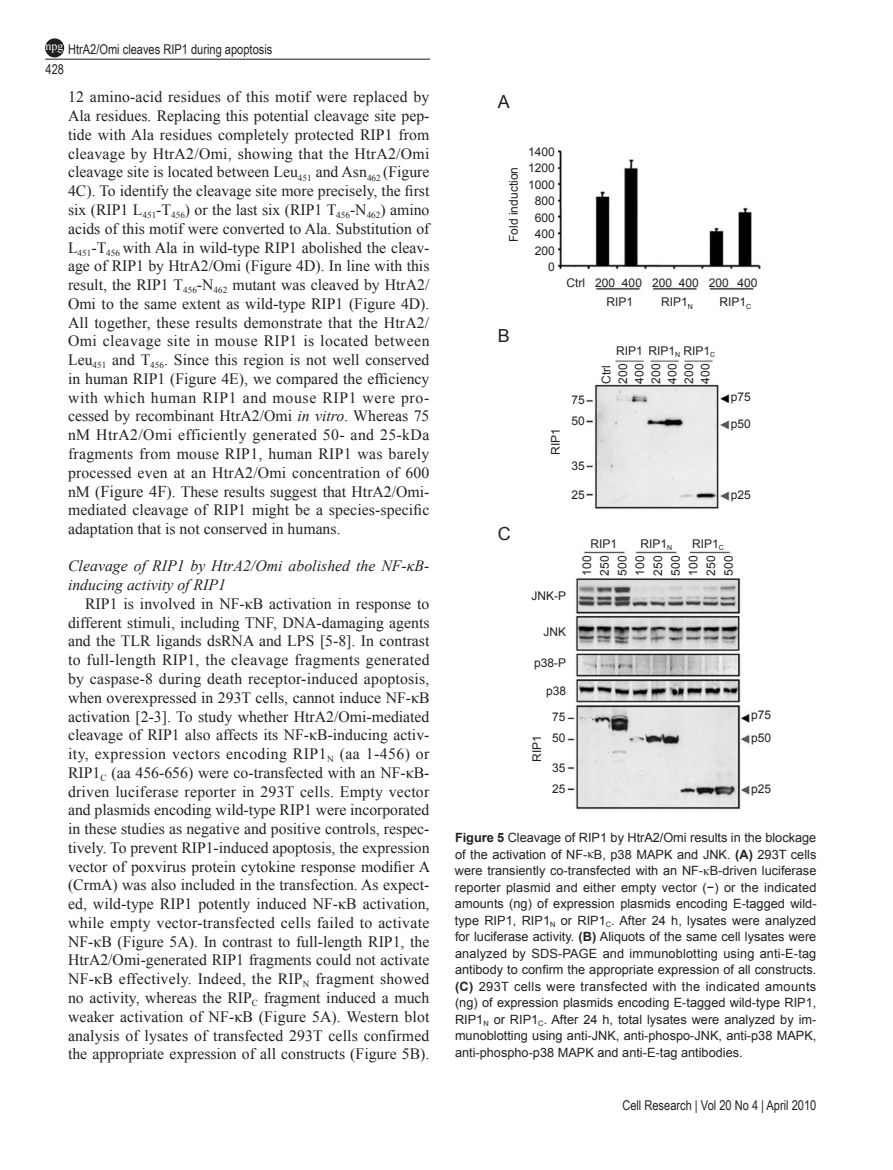
<style>
.page{position:relative;width:893px;height:1170px;background:#fff}
.page>*{position:absolute;margin:0;border:0;box-sizing:border-box;transform-origin:0 0}
.t1{font:18px "Arial";color:#231f20}
.t2{font:15.75px/18.8px "Times New Roman PSMT2";color:#231f20;text-align:justify}
.t3{font:15.75px/18.8px "Times New Roman";color:#231f20;text-align:justify}
.t4{font:15.75px/18.8px "Times New Roman PSMT2";letter-spacing:.02em;color:#231f20}
.t5{font:15.75px/18.8px "Times New Roman PSMT2";letter-spacing:.03em;color:#231f20}
.t6{font:15.75px/18.8px "Times New Roman";letter-spacing:.025em;color:#231f20}
.t7{font:15.75px "Times New Roman PS Italic MT2";letter-spacing:.005em;color:#231f20}
.t8{font:15.75px "Times New Roman PSMT2";letter-spacing:.04em;color:#231f20}
.t9{font:italic 15.75px "Times New Roman";color:#231f20}
.t10{font:13.5px "Arial Narrow";color:#231f20}
.t11{font:12.75px/16.5px "Arial";color:#231f20;text-align:justify}
.t12{font:12.75px/16.5px "Arial MT2";color:#231f20}
.t13{font:12px/16.5px "Arial";color:#231f20}
.t14{font:12px "Arial MT2";color:#231f20}
.t15{font:12px "Times New Roman PSMT2";color:#fff}
.s1{font-family:"Times New Roman PSMT2"}
.s2{font-family:"Times New Roman"}
.s3{font-style:italic}
.s4{font-family:"Times New Roman PSMT2";font-size:16.5px}
.s5{font-weight:700}
.s6{font-family:"Arial MT2"}
</style>
<div class="page">
<hr style="left:45px;top:59px;width:385px;height:1px;background:#231f20">
<div style="left:46px;top:39px;width:17px;height:18px;background:#231f20;border-radius:50%"></div>
<div style="left:45px;top:38px;width:19px;height:19px;border:2px solid #231f20;border-radius:50%"></div>
<img style="left:557px;top:150px;width:204px;height:660px">
<p class="t10" style="left:68px;top:39px;width:206px">HtrA2/Omi cleaves RIP1 during apoptosis</p>
<p class="t15" style="left:46px;top:38px;width:19px">npg</p>
<p class="t10" style="left:46px;top:59px;width:20px">428</p>
<p class="t2" style="left:68px;top:88px;width:363px">12 amino-acid residues of this motif were replaced by Ala residues. Replacing this potential cleavage site pep&shy;tide with Ala residues completely protected RIP1 from</p>
<p class="t3" style="left:68px;top:144px;width:363px">cleavage by HtrA2/Omi, showing that the HtrA2/Omi</p>
<p class="t2" style="left:68px;top:162px;width:363px">cleavage site is located between Leu<sub>451</sub> and Asn<sub>462</sub> (Figure</p>
<p class="t3" style="left:68px;top:181px;width:363px"><span class="s1">4C</span>). To identify the cleavage site more precisely, the first</p>
<p class="t2" style="left:68px;top:200px;width:363px">six (RIP1 L<sub>451</sub>-T<sub>456</sub>) or the last six (RIP1 T<sub>456</sub>-N<sub>462</sub>) amino acids of this motif were converted to Ala. Substitution of L<sub>451</sub>-T<sub>456</sub> with Ala in wild-type RIP1 abolished the cleav&shy;<span class="s2">age of RIP1 by HtrA2/Omi (</span>Figure 4D). In line with this</p>
<p class="t3" style="left:68px;top:275px;width:363px"><span class="s1">result, the RIP1 T</span><sub>456</sub><span class="s1">-N</span><sub>462</sub> mutant was cleaved by HtrA2/</p>
<p class="t2" style="left:68px;top:294px;width:363px">Omi to the same extent as wild-type RIP1 (Figure 4D).</p>
<p class="t3" style="left:68px;top:312px;width:363px">All together, these results demonstrate that the HtrA2/</p>
<p class="t5" style="left:68px;top:331px;width:363px">Omi cleavage site in mouse RIP1 is located between<br>Leu<sub>451</sub> and T<sub>456</sub>. Since this region is not well conserved</p>
<p class="t3" style="left:68px;top:369px;width:363px"><span class="s1">in human RIP1 (Figure 4E</span>), we compared the efficiency</p>
<p class="t8" style="left:68px;top:387px;width:363px">with which human RIP1 and mouse RIP1 were pro-</p>
<p class="t6" style="left:68px;top:406px;width:363px">cessed by recombinant HtrA2/Omi <span class="s3">in vitro</span><span class="s1">. Whereas 75 </span>nM HtrA2/Omi efficiently generated 50- and 25-kDa</p>
<p class="t4" style="left:68px;top:444px;width:363px">fragments from mouse RIP1, human RIP1 was barely</p>
<p class="t3" style="left:68px;top:462px;width:363px">processed even at an HtrA2/Omi concentration of 600 <span class="s1">nM (</span><span class="s4">Figure 4F</span>). These results suggest that HtrA2/Omi&shy;mediated cleavage of RIP1 might be a species-specific</p>
<p class="t2" style="left:68px;top:519px;width:274px">adaptation that is not conserved in humans.</p>
<p class="t7" style="left:68px;top:555px;width:363px">Cleavage of RIP1 by HtrA2/Omi abolished the NF-κB-</p>
<p class="t9" style="left:68px;top:574px;width:159px">inducing activity of RIP1</p>
<p class="t3" style="left:85px;top:594px;width:346px">RIP1 is involved in NF-κB activation in response to</p>
<p class="t2" style="left:68px;top:612px;width:363px">different stimuli, including TNF, DNA-damaging agents and the TLR ligands dsRNA and LPS [5-8]. In contrast to full-length RIP1, the cleavage fragments generated by caspase-8 during death receptor-induced apoptosis,</p>
<p class="t3" style="left:68px;top:687px;width:363px">when overexpressed in 293T cells, cannot induce NF-κB <span class="s1">activation [2-3]</span>. To study whether HtrA2/Omi-mediated cleavage of RIP1 also affects its NF-κB-inducing activ<span class="s1">-</span></p>
<p class="t5" style="left:68px;top:744px;width:363px">ity, expression vectors encoding RIP1<sub>N</sub> (aa 1-456) or</p>
<p class="t3" style="left:68px;top:763px;width:363px"><span class="s1">RIP1</span><sub>C</sub> (aa 456-656) were co-transfected with an NF-κB-</p>
<p class="t2" style="left:68px;top:781px;width:363px">driven luciferase reporter in 293T cells. Empty vector and plasmids encoding wild-type RIP1 were incorporated in these studies as negative and positive controls, respec&shy;tively. To prevent RIP1-induced apoptosis, the expression</p>
<p class="t3" style="left:68px;top:856px;width:364px">vector of poxvirus protein cytokine response modifier A</p>
<p class="t2" style="left:68px;top:875px;width:363px">(CrmA) was also included in the transfection. As expect-</p>
<p class="t3" style="left:68px;top:894px;width:363px">ed, wild-type RIP1 potently induced NF-κB activation,</p>
<p class="t4" style="left:68px;top:912px;width:363px">while empty vector-transfected cells failed to activate<br><span class="s2">NF-κB (</span>Figure 5A). In contrast to full-length RIP1, the</p>
<p class="t3" style="left:68px;top:950px;width:363px">HtrA2/Omi-generated RIP1 fragments could not activate<br>NF-κB effectively. Indeed, the RIP<sub>N</sub> <span class="s1">fragment showed</span></p>
<p class="t2" style="left:68px;top:987px;width:363px">no activity, whereas the RIP<sub>C</sub> fragment induced a much</p>
<p class="t3" style="left:68px;top:1006px;width:363px">weaker activation of NF-κB (<span class="s1">Figure 5A). Western blot</span></p>
<p class="t2" style="left:68px;top:1025px;width:363px">analysis of lysates of transfected 293T cells confirmed the appropriate expression of all constructs (Figure 5B).</p>
<p class="t1" style="left:498px;top:90px;width:14px">A</p>
<p class="t13" style="left:505px;top:242px;width:76px;rotate:-90deg">Fold induction</p>
<p class="t1" style="left:498px;top:324px;width:14px">B</p>
<p class="t1" style="left:498px;top:522px;width:14px">C</p>
<p class="t13" style="left:528px;top:143px;width:28px;text-align:right">1400<br>1200<br>1000<br>800<br>600<br>400<br>200<br>0</p>
<p class="t13" style="left:606px;top:272px;width:153px;line-height:19.8px;text-indent:-40px">Ctrl 200 400 200 400 200 400<br>RIP1</p>
<p class="t13" style="left:661px;top:294px;width:33px">RIP1<sub>N</sub></p>
<p class="t13" style="left:720px;top:294px;width:33px">RIP1<sub>C</sub></p>
<p class="t13" style="left:616px;top:342px;width:100px">RIP1 RIP1<sub>N</sub> RIP1<sub>C</sub></p>
<p class="t13" style="left:598px;top:384px;width:22px;text-align:justify;rotate:-90deg">Ctrl 200<br>400<br>200<br>400<br>200<br>400</p>
<p class="t13" style="left:548px;top:454px;width:28px;rotate:-90deg">RIP1</p>
<p class="t13" style="left:571px;top:389px;width:15px;line-height:21px">75<br>50</p>
<p class="t13" style="left:571px;top:458px;width:15px">35</p>
<p class="t13" style="left:571px;top:486px;width:15px">25</p>
<p class="t13" style="left:731px;top:389px;width:22px">p75</p>
<p class="t13" style="left:731px;top:416px;width:22px">p50</p>
<p class="t13" style="left:731px;top:486px;width:22px">p25</p>
<p class="t13" style="left:590px;top:535px;width:28px">RIP1</p>
<p class="t13" style="left:640px;top:535px;width:33px">RIP1<sub>N</sub></p>
<p class="t13" style="left:692px;top:535px;width:33px">RIP1<sub>C</sub></p>
<p class="t13" style="left:578px;top:575px;width:22px;line-height:17.7px;text-align:justify;rotate:-90deg">100<br>250<br>500<br>100<br>250<br>500<br>100<br>250<br>500</p>
<p class="t14" style="left:532px;top:588px;width:36px">JNK-P</p>
<p class="t14" style="left:543px;top:624px;width:24px">JNK</p>
<p class="t13" style="left:534px;top:654px;width:34px">p38-P</p>
<p class="t13" style="left:546px;top:683px;width:22px">p38</p>
<p class="t13" style="left:529px;top:762px;width:28px;rotate:-90deg">RIP1</p>
<p class="t13" style="left:552px;top:706px;width:15px;line-height:21px">75<br>50</p>
<p class="t13" style="left:552px;top:757px;width:15px;line-height:21px">35<br>25</p>
<p class="t13" style="left:751px;top:703px;width:22px;line-height:22.5px">p75 p50</p>
<p class="t13" style="left:751px;top:780px;width:22px">p25</p>
<p class="t11" style="left:455px;top:829px;width:363px"><span class="s5">Figure 5</span> Cleavage of RIP1 by HtrA2/Omi results in the blockage of the activation of NF-<span class="s2">κ</span><span class="s6">B, p38 MAPK and JNK.</span> <span class="s5">(A)</span> 293T cells were transiently co-transfected with an NF-<span class="s2">κ</span>B-driven luciferase</p>
<p class="t12" style="left:455px;top:879px;width:363px">reporter plasmid and either empty vector (−) or the indicated</p>
<p class="t11" style="left:455px;top:895px;width:363px">amounts (ng) of expression plasmids encoding E-tagged wild&shy;type RIP1, RIP1<sub>N</sub> or RIP1<sub>C</sub>. After 24 h, lysates were analyzed for luciferase activity. <span class="s5">(B)</span> Aliquots of the same cell lysates were analyzed by SDS-PAGE and immunoblotting using anti-E-tag</p>
<p class="t12" style="left:455px;top:961px;width:363px">antibody to confirm the appropriate expression of all constructs.</p>
<p class="t11" style="left:455px;top:978px;width:363px"><span class="s5">(C)</span> 293T cells were transfected with the indicated amounts (ng) of expression plasmids encoding E-tagged wild-type RIP1, RIP1<sub>N</sub> or RIP1<sub>C</sub>. After 24 h, total lysates were analyzed by im-</p>
<p class="t12" style="left:455px;top:1027px;width:363px">munoblotting using anti-JNK, anti-phospo-JNK, anti-p38 MAPK, anti-phospho-p38 MAPK and anti-E-tag antibodies.</p>
<p class="t10" style="left:622px;top:1094px;width:196px">Cell Research | Vol 20 No 4 | April 2010</p>
</div>
